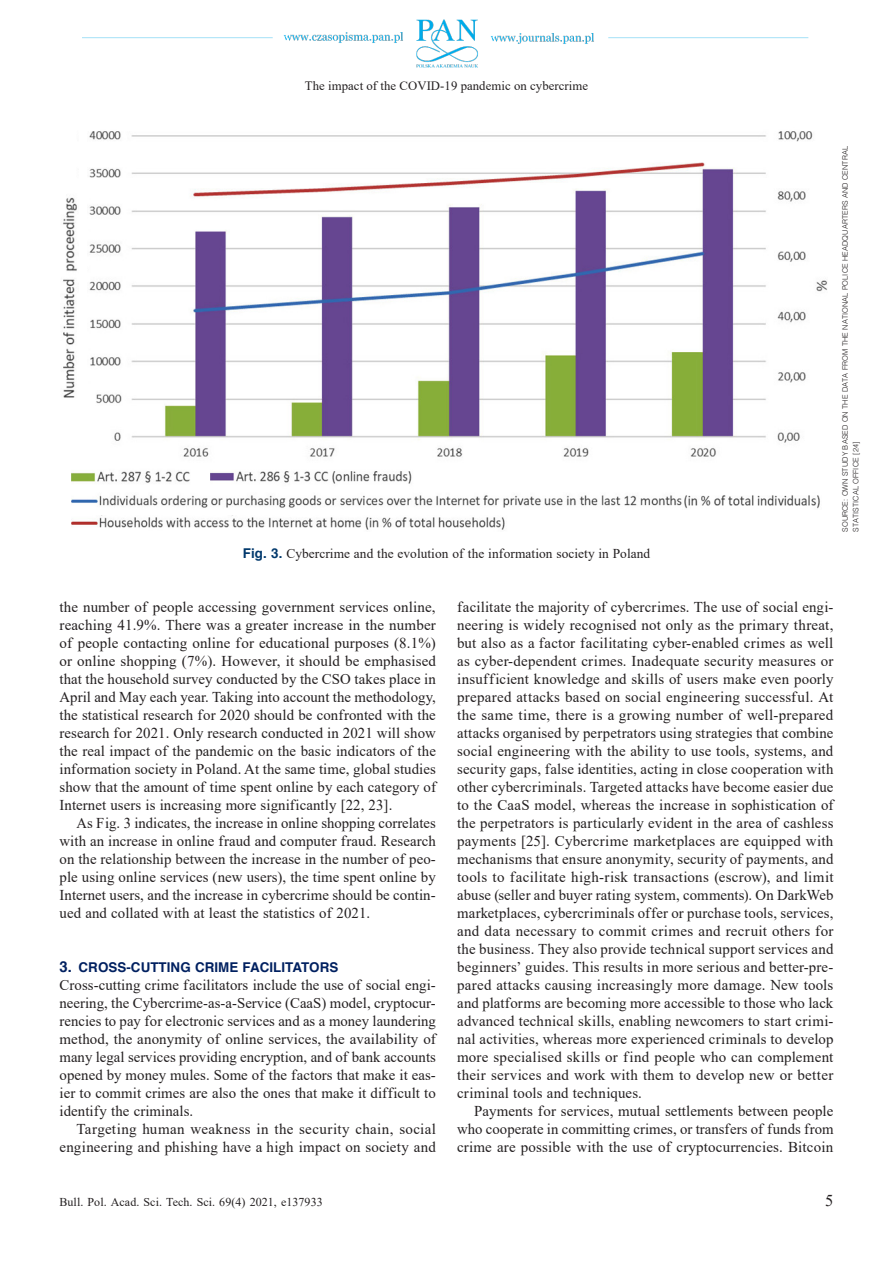
<style>
.page{position:relative;width:893px;height:1263px;background:#fff}
.page>*{position:absolute;margin:0;border:0;box-sizing:border-box;transform-origin:0 0}
.t1{font:16.5px "Times New Roman";color:#231f20}
.Biu_Tekst_podst{font:15px/18px "Times New Roman";letter-spacing:.01em;color:#231f20;text-align:justify}
.Biu_Tekst_podst__bez{font:15px/18px "Times New Roman";letter-spacing:.005em;color:#231f20;text-align:justify}
.Biu_Podpis_2{font:13.5px "Times New Roman";letter-spacing:.005em;color:#231f20}
.t2{font:700 13.5px "Helvetica";letter-spacing:.005em;color:#002060}
.t3{font:12.75px "Times New Roman";letter-spacing:.005em;color:#231f20}
.t4{font:12px "Times New Roman";letter-spacing:.005em;color:#231f20}
.Biu_Podpis_2-2{font:300 7.5px/10.5px "Helvetica";letter-spacing:.01em;color:#231f20}
.s1{font-family:"Helvetica";font-weight:700;color:#00386c}
.s2{font-size:15px}
</style>
<div class="page">
<img style="left:82px;top:19px;width:727px;height:49px">
<img style="left:89px;top:131px;width:738px;height:326px">
<img style="left:63px;top:197px;width:14px;height:201px">
<img style="left:71px;top:495px;width:749px;height:14px">
<img style="left:71px;top:517px;width:434px;height:13px">
<img style="left:71px;top:470px;width:341px;height:14px">
<p class="t3" style="left:305px;top:76px;width:285px">The impact of the COVID-19 pandemic on cybercrime</p>
<p class="Biu_Podpis_2" style="left:243px;top:544px;width:409px"><span class="s1">Fig. 3.</span> Cybercrime and the evolution of the information society in Poland</p>
<p class="Biu_Podpis_2-2" style="left:839px;top:532px;width:387px;rotate:-90deg">SOURCE: OWN STUDY BASED ON THE DATA FROM THE NATIONAL POLICE HEADQUARTERS AND CENTRAL<br>STATISTICAL OFFICE [24]</p>
<p class="Biu_Tekst_podst" style="left:60px;top:598px;width:378px">the number of people accessing government services online, reaching 41.9%. There was a greater increase in the number of people contacting online for educational purposes (8.1%) or online shopping (7%). However, it should be emphasised that the household survey conducted by the CSO takes place in April and May each year. Taking into account the methodology, the statistical research for 2020 should be confronted with the research for 2021. Only research conducted in 2021 will show the real impact of the pandemic on the basic indicators of the information society in Poland. At the same time, global studies show that the amount of time spent online by each category of Internet users is increasing more significantly [22, 23].</p>
<p class="Biu_Tekst_podst" style="left:60px;top:814px;width:378px;text-indent:17px">As Fig. 3 indicates, the increase in online shopping correlates with an increase in online fraud and computer fraud. Research on the relationship between the increase in the number of peo&shy;ple using online services (new users), the time spent online by Internet users, and the increase in cybercrime should be contin&shy;ued and collated with at least the statistics of 2021.</p>
<p class="t2" style="left:60px;top:957px;width:280px"><span class="s2">3.</span> CROSS-CUTTING CRIME FACILITATORS</p>
<p class="Biu_Tekst_podst__bez" style="left:60px;top:976px;width:378px">Cross-cutting crime facilitators include the use of social engi&shy;neering, the Cybercrime-as-a-Service (CaaS) model, cryptocur&shy;rencies to pay for electronic services and as a money laundering method, the anonymity of online services, the availability of many legal services providing encryption, and of bank accounts opened by money mules. Some of the factors that make it eas&shy;ier to commit crimes are also the ones that make it difficult to identify the criminals.</p>
<p class="Biu_Tekst_podst" style="left:60px;top:1120px;width:378px;text-align:right">Targeting human weakness in the security chain, social engineering and phishing have a high impact on society and</p>
<p class="t4" style="left:60px;top:1194px;width:265px">Bull. Pol. Acad. Sci. Tech. Sci. 69(4) 2021, e137933</p>
<p class="Biu_Tekst_podst" style="left:457px;top:598px;width:378px">facilitate the majority of cybercrimes. The use of social engi&shy;neering is widely recognised not only as the primary threat, but also as a factor facilitating cyber-enabled crimes as well as cyber-dependent crimes. Inadequate security measures or insufficient knowledge and skills of users make even poorly prepared attacks based on social engineering successful. At the same time, there is a growing number of well-prepared attacks organised by perpetrators using strategies that combine social engineering with the ability to use tools, systems, and security gaps, false identities, acting in close cooperation with other cybercriminals. Targeted attacks have become easier due to the CaaS model, whereas the increase in sophistication of the perpetrators is particularly evident in the area of cashless payments [25]. Cybercrime marketplaces are equipped with mechanisms that ensure anonymity, security of payments, and tools to facilitate high-risk transactions (escrow), and limit abuse (seller and buyer rating system, comments). On DarkWeb marketplaces, cybercriminals offer or purchase tools, services, and data necessary to commit crimes and recruit others for the business. They also provide technical support services and beginners’ guides. This results in more serious and better-pre&shy;pared attacks causing increasingly more damage. New tools and platforms are becoming more accessible to those who lack advanced technical skills, enabling newcomers to start crimi&shy;nal activities, whereas more experienced criminals to develop more specialised skills or find people who can complement their services and work with them to develop new or better criminal tools and techniques.</p>
<p class="Biu_Tekst_podst" style="left:457px;top:1102px;width:378px;text-indent:17px">Payments for services, mutual settlements between people who cooperate in committing crimes, or transfers of funds from crime are possible with the use of cryptocurrencies. Bitcoin</p>
<p class="t1" style="left:825px;top:1189px;width:10px">5</p>
</div>
